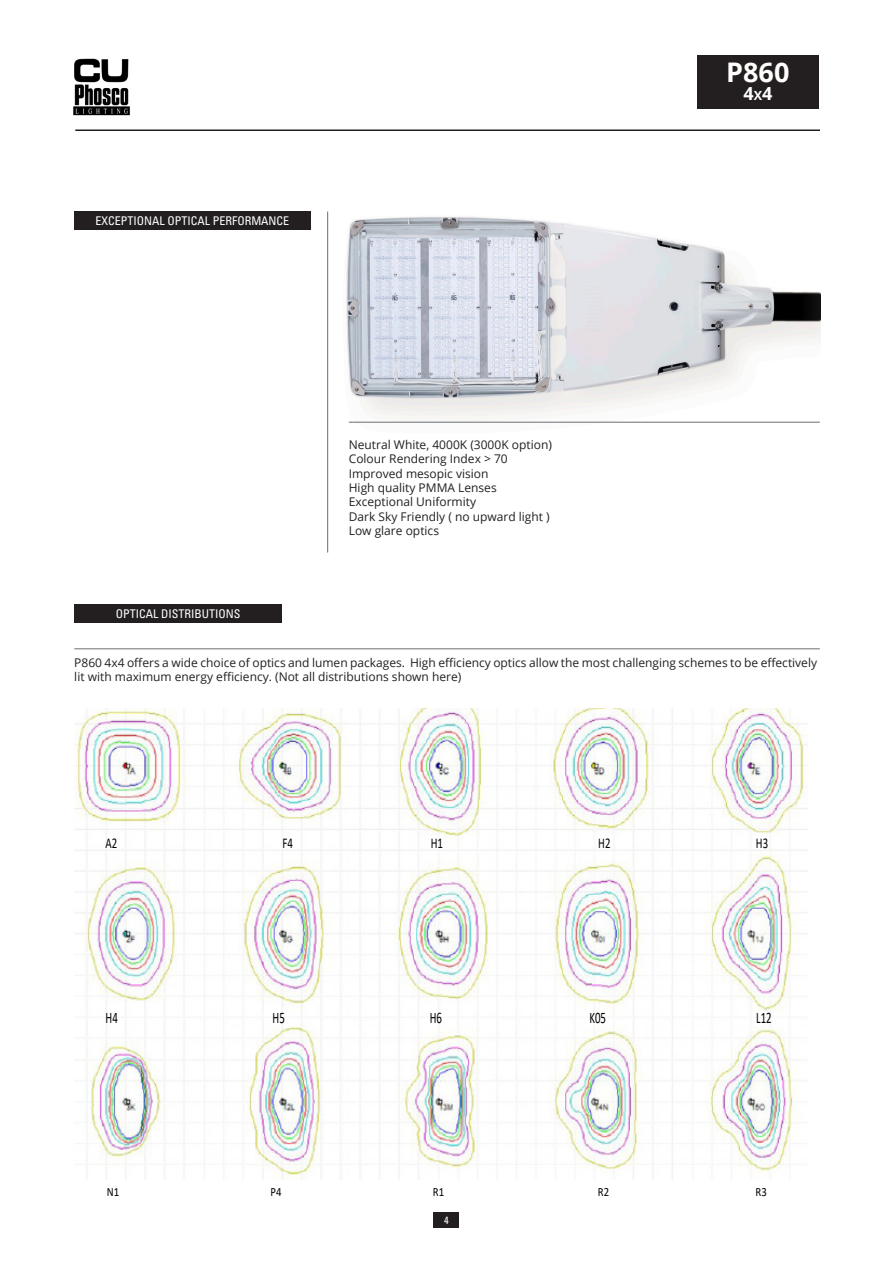
<style>
.page{position:relative;width:893px;height:1263px;background:#fff}
.page>*{position:absolute;margin:0;border:0;box-sizing:border-box;transform-origin:0 0}
.t1{font:700 27px "Open Sans";color:#fffefc}
.t2{font:700 18px "Open Sans";color:#fffefc}
.t3{font:16.05px "Calibri";color:#000;scale:.67 1}
.t4{font:15px "Calibri";letter-spacing:.005em;color:#000;scale:.73 1}
.t5{font:12.6px "Calibri";color:#000;scale:.86 1}
.t6{font:12px/14.4px "Open Sans";color:#231f20}
.t7{font:condensed 12px "Univers LT Std";color:#fff}
.t8{font:condensed 10.5px "Univers LT Std";color:#fff}
.s1{font-size:12.6px}
</style>
<div class="page">
<img style="left:74px;top:708px;width:734px;height:472px">
<img style="left:306px;top:211px;width:515px;height:281px">
<div style="left:74px;top:212px;width:237px;height:18px;background:#231f20"></div>
<hr style="left:75px;top:129px;width:745px;height:2px;background:#231f20">
<div style="left:434px;top:1212px;width:25px;height:16px;background:#231f20"></div>
<div style="left:74px;top:604px;width:208px;height:19px;background:#231f20"></div>
<hr style="left:74px;top:648px;width:746px;height:1px;background:#6c6d70">
<hr style="left:327px;top:212px;width:1px;height:341px;background:#6c6d70">
<hr style="left:349px;top:422px;width:471px;height:1px;background:#6c6d70">
<img style="left:73px;top:58px;width:57px;height:58px">
<div style="left:697px;top:55px;width:121px;height:53px;background:#231f20"></div>
<p class="t7" style="left:96px;top:213px;width:195px">EXCEPTIONAL OPTICAL PERFORMANCE</p>
<p class="t7" style="left:116px;top:606px;width:126px">OPTICAL DISTRIBUTIONS</p>
<p class="t6" style="left:349px;top:437px;width:205px">Neutral White, 4000K (3000K option)</p>
<p class="t6" style="left:349px;top:451px;width:161px">Colour Rendering Index &gt; 70</p>
<p class="t6" style="left:349px;top:466px;width:141px">Improved mesopic vision</p>
<p class="t6" style="left:349px;top:480px;width:149px">High quality PMMA Lenses</p>
<p class="t6" style="left:349px;top:494px;width:129px">Exceptional Uniformity</p>
<p class="t6" style="left:349px;top:509px;width:203px">Dark Sky Friendly ( no upward light )</p>
<p class="t6" style="left:349px;top:523px;width:92px">Low glare optics</p>
<p class="t1" style="left:726px;top:53px;width:65px">P860</p>
<p class="t2" style="left:743px;top:81px;width:30px">4<span class="s1">x</span>4</p>
<p class="t6" style="left:74px;top:655px;width:744px">P860 4x4 offers a wide choice of optics and lumen packages. High efficiency optics allow the most challenging schemes to be effectively lit with maximum energy efficiency. (Not all distributions shown here)</p>
<p class="t4" style="left:106px;top:833px;width:18px">A2</p>
<p class="t4" style="left:282px;top:833px;width:16px">F4</p>
<p class="t4" style="left:431px;top:833px;width:18px">H1</p>
<p class="t4" style="left:598px;top:833px;width:18px">H2</p>
<p class="t4" style="left:756px;top:833px;width:18px">H3</p>
<p class="t3" style="left:106px;top:1006px;width:20px">H4</p>
<p class="t3" style="left:273px;top:1006px;width:20px">H5</p>
<p class="t3" style="left:430px;top:1006px;width:20px">H6</p>
<p class="t3" style="left:589px;top:1006px;width:26px">K05</p>
<p class="t3" style="left:756px;top:1006px;width:25px">L12</p>
<p class="t5" style="left:107px;top:1183px;width:16px">N1</p>
<p class="t5" style="left:271px;top:1183px;width:14px">P4</p>
<p class="t5" style="left:433px;top:1183px;width:15px">R1</p>
<p class="t5" style="left:598px;top:1183px;width:15px">R2</p>
<p class="t5" style="left:755px;top:1183px;width:15px">R3</p>
<p class="t8" style="left:444px;top:1213px;width:6px">4</p>
</div>
